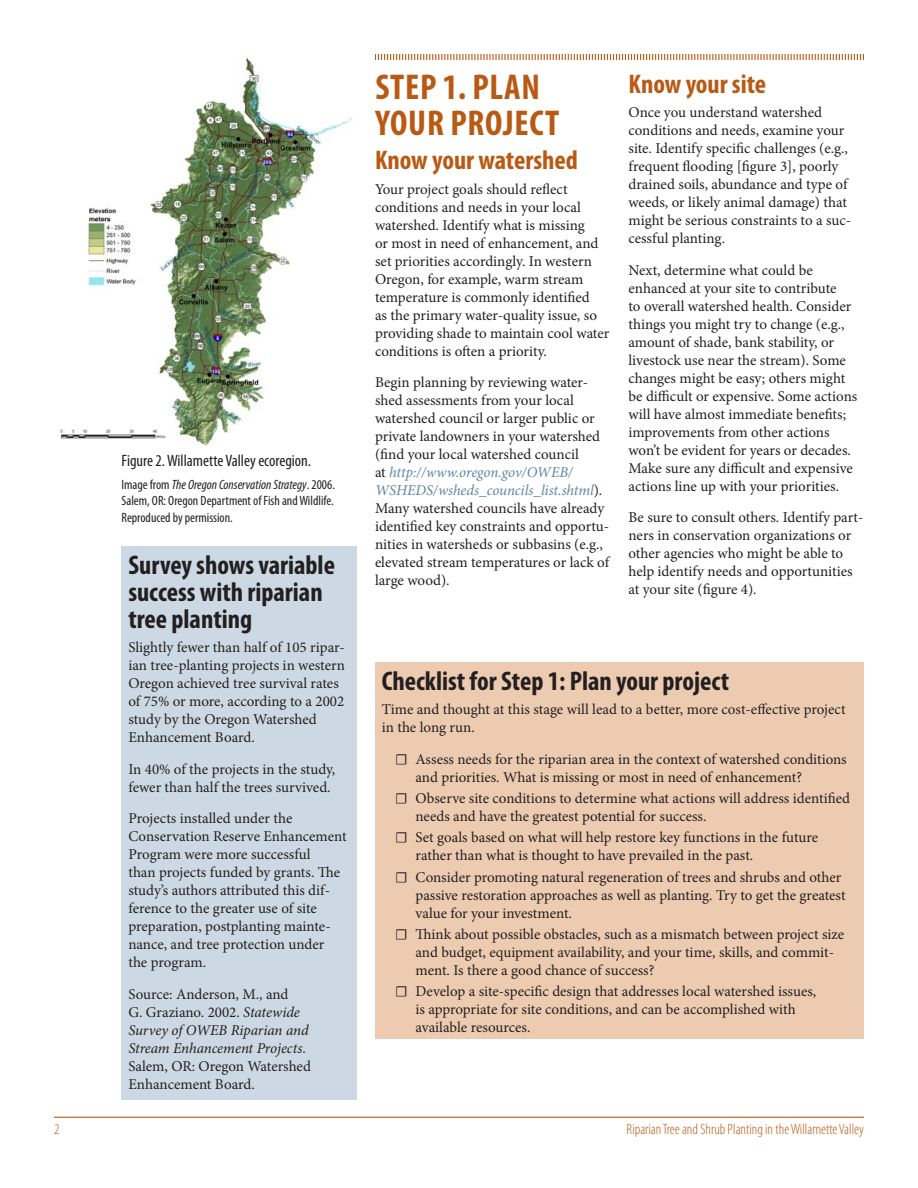
<style>
.page{position:relative;width:918px;height:1188px;background:#fff}
.page>*{position:absolute;margin:0;border:0;box-sizing:border-box;transform-origin:0 0}
.Heading_1{font:700 condensed 36px/36px "Myriad Pro";letter-spacing:.02em;color:#b95a14}
.Heading_box{font:700 condensed 27px/27px "Myriad Pro";color:#231f20}
.Heading_2{font:700 condensed 27px "Myriad Pro";color:#b95a14}
.t1{font:condensed 16.5px "Myriad Pro";color:#231f20}
.body_text{font:15px/18px "Minion Pro";color:#231f20}
.checklist{font:15px/18px "Minion Pro";letter-spacing:-.005em;color:#231f20}
.t2{font:300 condensed 15px "Myriad Pro";color:#b95a14}
.credit{font:condensed 13.5px/16.2px "Myriad Pro";color:#231f20;text-align:justify}
.s1{font-style:italic}
.s2{font-style:italic;color:#5d87a1}
</style>
<div class="page">
<hr style="left:54px;top:1117px;width:810px;height:1px;background:#b95a14">
<div style="left:375px;top:663px;width:488px;height:376px;background:#edcbb1"></div>
<svg style="left:375px;top:54px;width:489px;height:6px"></svg>
<img style="left:60px;top:57px;width:293px;height:389px">
<div style="left:122px;top:547px;width:235px;height:553px;background:#ccd9e4"></div>
<p class="t1" style="left:122px;top:451px;width:191px">Figure 2. Willamette Valley ecoregion.</p>
<p class="credit" style="left:122px;top:476px;width:215px">Image from <span class="s1">The Oregon Conservation Strategy</span>. 2006.<br>Salem, OR: Oregon Department of Fish and Wildlife.<br>Reproduced by permission.</p>
<p class="Heading_box" style="left:128px;top:551px;width:208px">Survey shows variable success with riparian tree planting</p>
<p class="body_text" style="left:128px;top:639px;width:218px">Slightly fewer than half of 105 ripar&shy;ian tree-planting projects in western<br>Oregon achieved tree survival rates of 75% or more, according to a 2002 study by the Oregon Watershed<br>Enhancement Board.</p>
<p class="body_text" style="left:128px;top:760px;width:209px">In 40% of the projects in the study, fewer than half the trees survived.</p>
<p class="body_text" style="left:128px;top:810px;width:220px">Projects installed under the<br>Conservation Reserve Enhancement<br>Program were more successful<br>than projects funded by grants. The study’s authors attributed this dif&shy;ference to the greater use of site preparation, postplanting mainte&shy;nance, and tree protection under the program.</p>
<p class="body_text" style="left:128px;top:985px;width:184px">Source: Anderson, M., and<br>G. Graziano. 2002. <span class="s1">Statewide<br>Survey of OWEB Riparian and<br>Stream Enhancement Projects</span>.<br>Salem, OR: Oregon Watershed<br>Enhancement Board.</p>
<p class="Heading_1" style="left:375px;top:69px;width:185px">STEP 1. PLAN<br>YOUR PROJECT</p>
<p class="Heading_2" style="left:375px;top:143px;width:204px">Know your watershed</p>
<p class="body_text" style="left:375px;top:180px;width:236px">Your project goals should reflect conditions and needs in your local watershed. Identify what is missing<br>or most in need of enhancement, and set priorities accordingly. In western Oregon, for example, warm stream temperature is commonly identified<br>as the primary water-quality issue, so providing shade to maintain cool water conditions is often a priority.</p>
<p class="body_text" style="left:375px;top:374px;width:236px">Begin planning by reviewing water&shy;shed assessments from your local watershed council or larger public or private landowners in your watershed (find your local watershed council<br>at <span class="s2">http://www.oregon.gov/OWEB/ WSHEDS/wsheds_councils_list.shtml</span>).<br>Many watershed councils have already identified key constraints and opportu&shy;nities in watersheds or subbasins (e.g., elevated stream temperatures or lack of large wood).</p>
<p class="Heading_2" style="left:628px;top:67px;width:139px">Know your site</p>
<p class="body_text" style="left:628px;top:104px;width:224px">Once you understand watershed conditions and needs, examine your site. Identify specific challenges (e.g., frequent flooding [figure 3], poorly drained soils, abundance and type of weeds, or likely animal damage) that might be serious constraints to a suc&shy;cessful planting.</p>
<p class="body_text" style="left:628px;top:261px;width:230px">Next, determine what could be enhanced at your site to contribute<br>to overall watershed health. Consider things you might try to change (e.g., amount of shade, bank stability, or livestock use near the stream). Some changes might be easy; others might be difficult or expensive. Some actions will have almost immediate benefits; improvements from other actions won’t be evident for years or decades.<br>Make sure any difficult and expensive actions line up with your priorities.</p>
<p class="body_text" style="left:628px;top:509px;width:236px">Be sure to consult others. Identify part&shy;ners in conservation organizations or other agencies who might be able to help identify needs and opportunities at your site (figure 4).</p>
<p class="Heading_box" style="left:382px;top:667px;width:349px">Checklist for Step 1: Plan your project</p>
<p class="body_text" style="left:382px;top:701px;width:465px">Time and thought at this stage will lead to a better, more cost-effective project in the long run.</p>
<p class="checklist" style="left:416px;top:750px;width:433px;text-indent:-20px">☐ Assess needs for the riparian area in the context of watershed conditions and priorities. What is missing or most in need of enhancement?</p>
<p class="checklist" style="left:416px;top:789px;width:436px;text-indent:-20px">☐ Observe site conditions to determine what actions will address identified needs and have the greatest potential for success.</p>
<p class="checklist" style="left:416px;top:829px;width:404px;text-indent:-20px">☐ Set goals based on what will help restore key functions in the future rather than what is thought to have prevailed in the past.</p>
<p class="checklist" style="left:416px;top:868px;width:432px;text-indent:-20px">☐ Consider promoting natural regeneration of trees and shrubs and other passive restoration approaches as well as planting. Try to get the greatest value for your investment.</p>
<p class="checklist" style="left:416px;top:925px;width:430px;text-indent:-20px">☐ Think about possible obstacles, such as a mismatch between project size and budget, equipment availability, and your time, skills, and commit&shy;ment. Is there a good chance of success?</p>
<p class="checklist" style="left:416px;top:982px;width:402px;text-indent:-20px">☐ Develop a site-specific design that addresses local watershed issues, is appropriate for site conditions, and can be accomplished with available resources.</p>
<p class="t2" style="left:54px;top:1120px;width:7px">2</p>
<p class="t2" style="left:627px;top:1120px;width:239px">Riparian Tree and Shrub Planting in the Willamette Valley</p>
</div>
